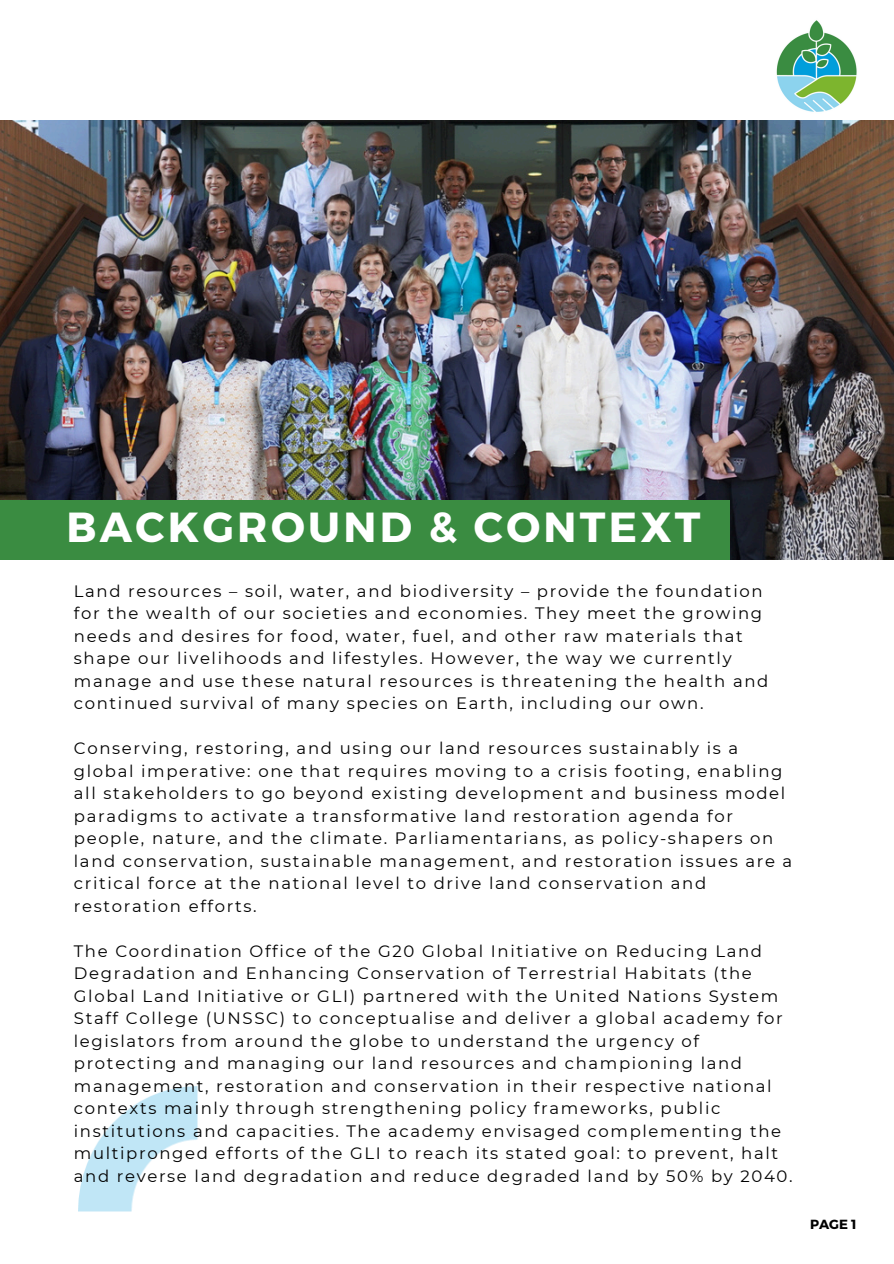
<style>
.page{position:relative;width:894px;height:1264px;background:#fff}
.page>*{position:absolute;margin:0;border:0;box-sizing:border-box;transform-origin:0 0}
.t1{font:700 42px "Montserrat";letter-spacing:.08em;color:#fff}
.t2{font:16.5px/22.5px "Montserrat";letter-spacing:.1em;color:#000}
.t3{font:700 13.2px "Montserrat";color:#000}
</style>
<div class="page">
<img style="left:78px;top:1086px;width:119px;height:125px">
<img style="left:776px;top:20px;width:81px;height:92px">
<img style="left:0;top:120px;width:893px;height:439px">
<div style="left:0;top:500px;width:729px;height:59px;background:#3a8c41"></div>
<h1 class="t1" style="left:66px;top:499px;width:635px">BACKGROUND &amp; CONTEXT</h1>
<h2 class="t2" style="left:74px;top:579px;width:696px">Land resources – soil, water, and biodiversity – provide the foundation for the wealth of our societies and economies. They meet the growing needs and desires for food, water, fuel, and other raw materials that shape our livelihoods and lifestyles. However, the way we currently manage and use these natural resources is threatening the health and continued survival of many species on Earth, including our own.</h2>
<h2 class="t2" style="left:74px;top:737px;width:719px">Conserving, restoring, and using our land resources sustainably is a global imperative: one that requires moving to a crisis footing, enabling all stakeholders to go beyond existing development and business model paradigms to activate a transformative land restoration agenda for people, nature, and the climate. Parliamentarians, as policy-shapers on land conservation, sustainable management, and restoration issues are a critical force at the national level to drive land conservation and restoration efforts.</h2>
<p class="t2" style="left:74px;top:939px;width:720px">The Coordination Office of the G20 Global Initiative on Reducing Land Degradation and Enhancing Conservation of Terrestrial Habitats (the Global Land Initiative or GLI) partnered with the United Nations System Staff College (UNSSC) to conceptualise and deliver a global academy for legislators from around the globe to understand the urgency of protecting and managing our land resources and championing land management, restoration and conservation in their respective national contexts mainly through strengthening policy frameworks, public institutions and capacities. The academy envisaged complementing the multipronged efforts of the GLI to reach its stated goal: to prevent, halt and reverse land degradation and reduce degraded land by 50% by 2040.</p>
<h2 class="t3" style="left:809px;top:1215px;width:48px">PAGE 1</h2>
</div>
